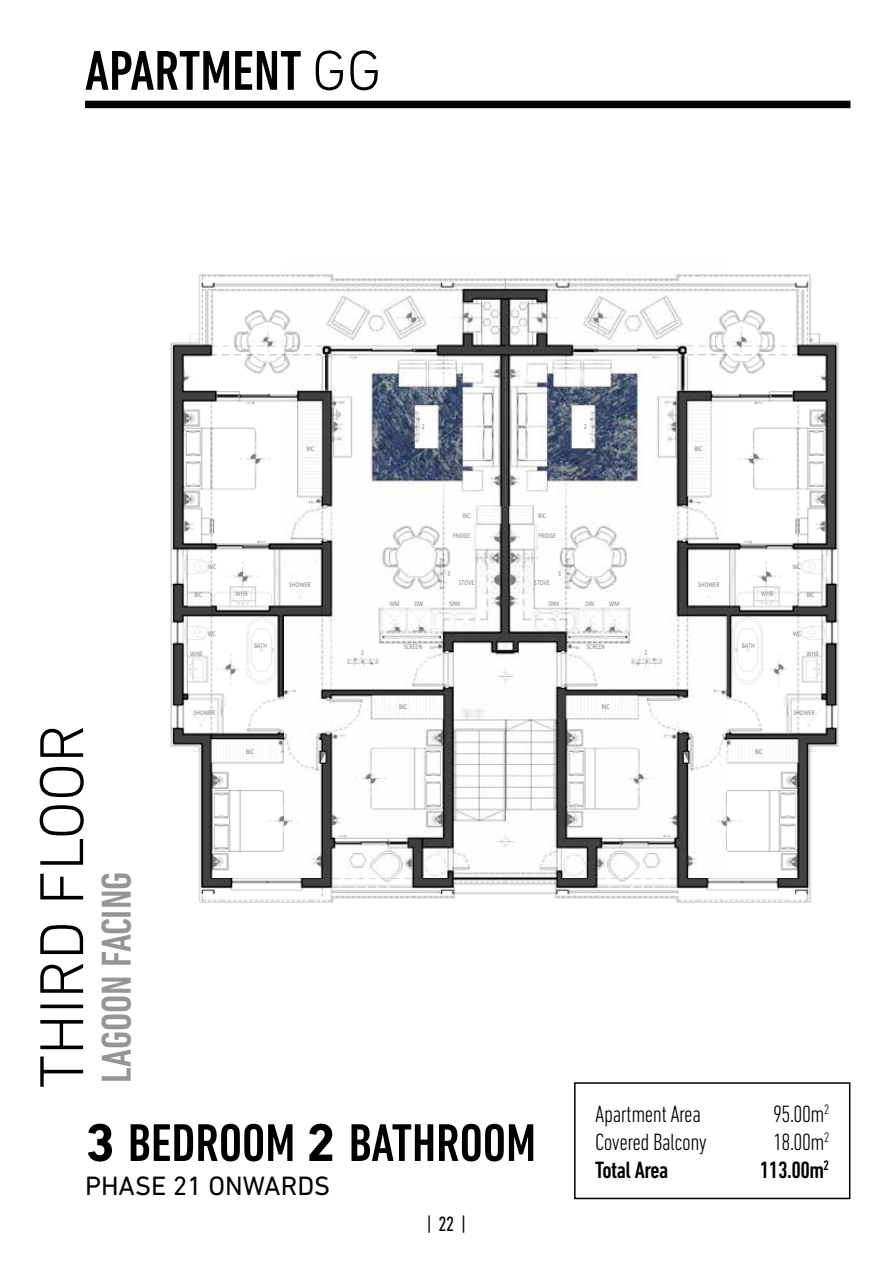
<style>
.page{position:relative;width:893px;height:1263px;background:#fff}
.page>*{position:absolute;margin:0;border:0;box-sizing:border-box;transform-origin:0 0}
.t1{font:300 63px "DIN Next LT Pro";color:#000}
.t2{font:500 condensed 57px "DIN Next LT Pro";color:#000}
.t3{font:500 condensed 54px "DIN Next LT Pro";color:#000}
.t4{font:500 condensed 42.6px "DIN Next LT Pro";color:#939598}
.t5{font:27px "DIN Next LT Pro";color:#000}
.t6{font:300 condensed 24px "DIN Next LT Pro";letter-spacing:-.02em;color:#000}
.t7{font:500 condensed 24px "DIN Next LT Pro";letter-spacing:-.02em;color:#000}
.t8{font:condensed 21px "DIN Next LT Pro";color:#000}
.t9{font:7.35px "Calibri";color:#808080;scale:.8 1}
.s1{font-weight:300;font-stretch:normal}
.s2{font-weight:700;font-stretch:normal}
</style>
<div class="page">
<div style="left:574px;top:1082px;width:276px;height:117px;border:2px solid #000"></div>
<div style="left:85px;top:101px;width:765px;height:7px;background:#000"></div>
<img style="left:170px;top:273px;width:669px;height:630px">
<h2 class="t2" style="left:85px;top:38px;width:298px">APARTMENT <span class="s1">GG</span></h2>
<p class="t9" style="left:208px;top:561px;width:12px">WC</p>
<p class="t9" style="left:307px;top:444px;width:11px">BIC</p>
<p class="t9" style="left:289px;top:579px;width:28px">SHOWER</p>
<p class="t9" style="left:422px;top:421px;width:5px">2</p>
<p class="t9" style="left:463px;top:511px;width:11px">BIC</p>
<p class="t9" style="left:453px;top:530px;width:23px">FRIDGE</p>
<p class="t9" style="left:448px;top:568px;width:5px">3</p>
<p class="t9" style="left:459px;top:577px;width:21px">STOVE</p>
<p class="t9" style="left:584px;top:421px;width:5px">2</p>
<p class="t9" style="left:538px;top:511px;width:11px">BIC</p>
<p class="t9" style="left:539px;top:530px;width:23px">FRIDGE</p>
<p class="t9" style="left:534px;top:577px;width:21px">STOVE</p>
<p class="t9" style="left:558px;top:568px;width:5px">3</p>
<p class="t9" style="left:694px;top:444px;width:11px">BIC</p>
<p class="t9" style="left:698px;top:579px;width:28px">SHOWER</p>
<p class="t9" style="left:792px;top:561px;width:12px">WC</p>
<p class="t9" style="left:761px;top:588px;width:17px">WHB</p>
<p class="t9" style="left:236px;top:588px;width:17px">WHB</p>
<p class="t9" style="left:194px;top:589px;width:11px">BIC</p>
<p class="t9" style="left:807px;top:589px;width:11px">BIC</p>
<p class="t9" style="left:208px;top:628px;width:12px">WC</p>
<p class="t9" style="left:190px;top:648px;width:17px">WHB</p>
<p class="t9" style="left:254px;top:640px;width:18px">BATH</p>
<p class="t9" style="left:361px;top:647px;width:5px">2</p>
<p class="t9" style="left:389px;top:599px;width:14px">WM</p>
<p class="t9" style="left:414px;top:599px;width:13px">DW</p>
<p class="t9" style="left:404px;top:642px;width:25px">SCREEN</p>
<p class="t9" style="left:449px;top:599px;width:15px">SINK</p>
<p class="t9" style="left:548px;top:599px;width:15px">SINK</p>
<h1 class="t1" style="left:26px;top:1088px;width:366px;rotate:-90deg">THIRD FLOOR</h1>
<h3 class="t4" style="left:92px;top:1082px;width:212px;rotate:-90deg">LAGOON FACING</h3>
<p class="t9" style="left:194px;top:707px;width:28px">SHOWER</p>
<p class="t9" style="left:246px;top:746px;width:11px">BIC</p>
<p class="t9" style="left:399px;top:702px;width:11px">BIC</p>
<h3 class="t3" style="left:85px;top:1112px;width:453px"><span class="s2">3</span> BEDROOM <span class="s2">2</span> BATHROOM</h3>
<h3 class="t5" style="left:85px;top:1170px;width:247px">PHASE 21 ONWARDS</h3>
<h3 class="t8" style="left:427px;top:1212px;width:41px">| 22 |</h3>
<p class="t9" style="left:586px;top:599px;width:13px">DW</p>
<p class="t9" style="left:609px;top:599px;width:14px">WM</p>
<p class="t9" style="left:587px;top:642px;width:25px">SCREEN</p>
<p class="t9" style="left:602px;top:702px;width:11px">BIC</p>
<p class="t9" style="left:644px;top:647px;width:5px">2</p>
<p class="t9" style="left:742px;top:640px;width:18px">BATH</p>
<p class="t9" style="left:755px;top:746px;width:11px">BIC</p>
<p class="t9" style="left:793px;top:628px;width:12px">WC</p>
<p class="t9" style="left:807px;top:648px;width:17px">WHB</p>
<p class="t9" style="left:793px;top:707px;width:28px">SHOWER</p>
<h3 class="t6" style="left:595px;top:1100px;width:107px">Apartment Area</h3>
<h3 class="t6" style="left:773px;top:1100px;width:58px">95.00m<sup>2</sup></h3>
<h3 class="t6" style="left:595px;top:1128px;width:113px">Covered Balcony</h3>
<h3 class="t6" style="left:773px;top:1128px;width:58px">18.00m<sup>2</sup></h3>
<h3 class="t7" style="left:595px;top:1156px;width:75px">Total Area</h3>
<h3 class="t7" style="left:760px;top:1156px;width:71px">113.00m<sup>2</sup></h3>
</div>
